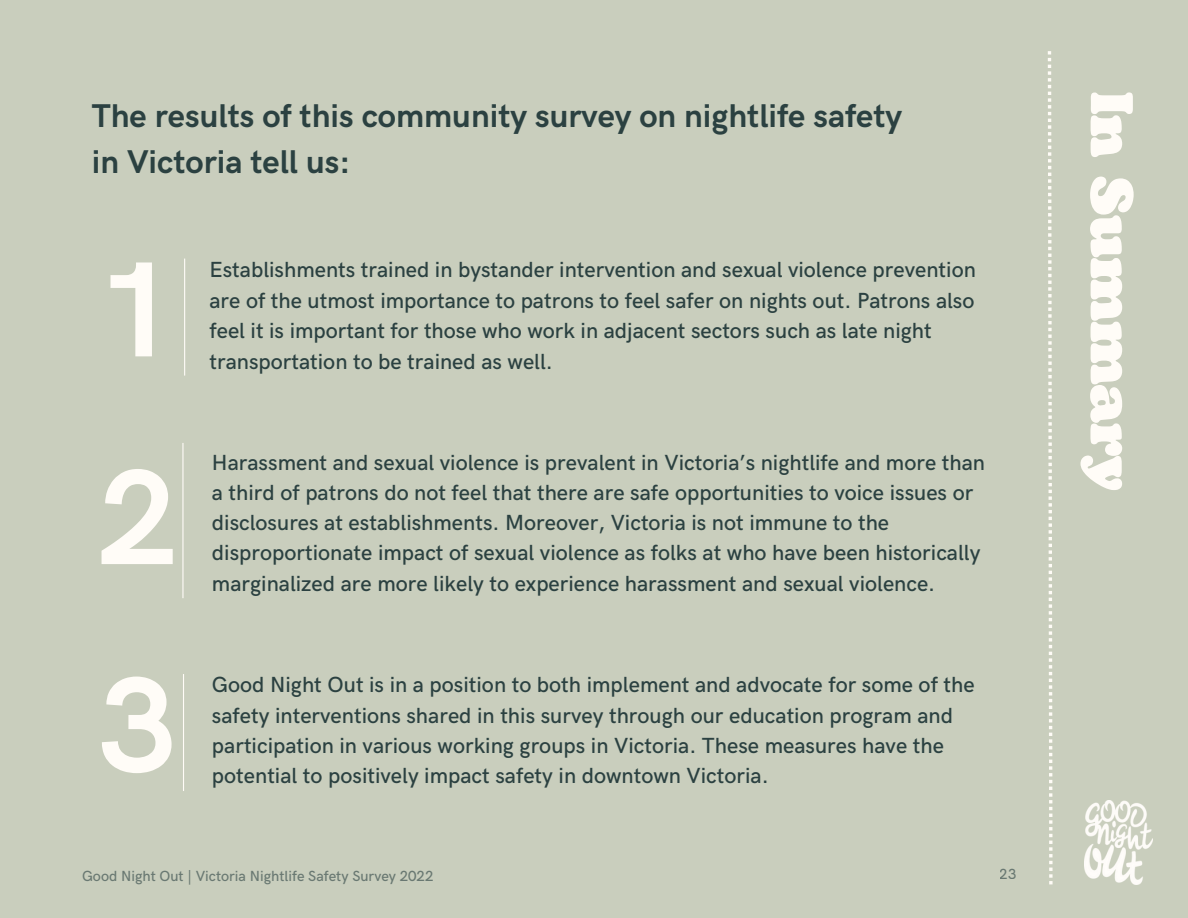
<style>
.page{position:relative;width:1188px;height:918px;background:#c9cebd}
.page>*{position:absolute;margin:0;border:0;box-sizing:border-box;transform-origin:0 0}
.t1{font:700 136.05px/207.8px "HK Grotesk";color:#fffcf7;text-align:justify}
.t2{font:900 60px "Bogart";color:#fffcf7}
.t3{font:700 33px/46.2px "HK Grotesk";color:#2b4141}
.t4{font:500 21.9px/30.3px "HK Grotesk";color:#2b4141}
.t5{font:500 14.7px "HK Grotesk";color:#2b4141}
</style>
<div class="page">
<hr style="left:184px;top:259px;width:1px;height:117px;background:#fffcf7">
<hr style="left:182px;top:443px;width:2px;height:155px;background:#fffcf7">
<hr style="left:183px;top:674px;width:1px;height:117px;background:#fffcf7">
<svg style="left:1048px;top:51px;width:5px;height:833px"></svg>
<img style="left:1084px;top:800px;width:69px;height:85px">
<h3 class="t3" style="left:92px;top:94px;width:812px">The results of this community survey on nightlife safety in Victoria tell us:</h3>
<h1 class="t1" style="left:98px;top:212px;width:80px">1<br>2<br>3</h1>
<p class="t4" style="left:209px;top:256px;width:768px">Establishments trained in bystander intervention and sexual violence prevention are of the utmost importance to patrons to feel safer on nights out. Patrons also feel it is important for those who work in adjacent sectors such as late night transportation to be trained as well.</p>
<p class="t4" style="left:212px;top:448px;width:775px">Harassment and sexual violence is prevalent in Victoria’s nightlife and more than a third of patrons do not feel that there are safe opportunities to voice issues or disclosures at establishments. Moreover, Victoria is not immune to the disproportionate impact of sexual violence as folks at who have been historically marginalized are more likely to experience harassment and sexual violence.</p>
<p class="t4" style="left:212px;top:671px;width:764px">Good Night Out is in a position to both implement and advocate for some of the safety interventions shared in this survey through our education program and participation in various working groups in Victoria. These measures have the potential to positively impact safety in downtown Victoria.</p>
<p class="t5" style="left:82px;top:868px;width:353px">Good Night Out | Victoria Nightlife Safety Survey 2022</p>
<p class="t5" style="left:1000px;top:865px;width:18px">23</p>
<h2 class="t2" style="left:1154px;top:92px;width:401px;rotate:90deg">In Summary</h2>
</div>
